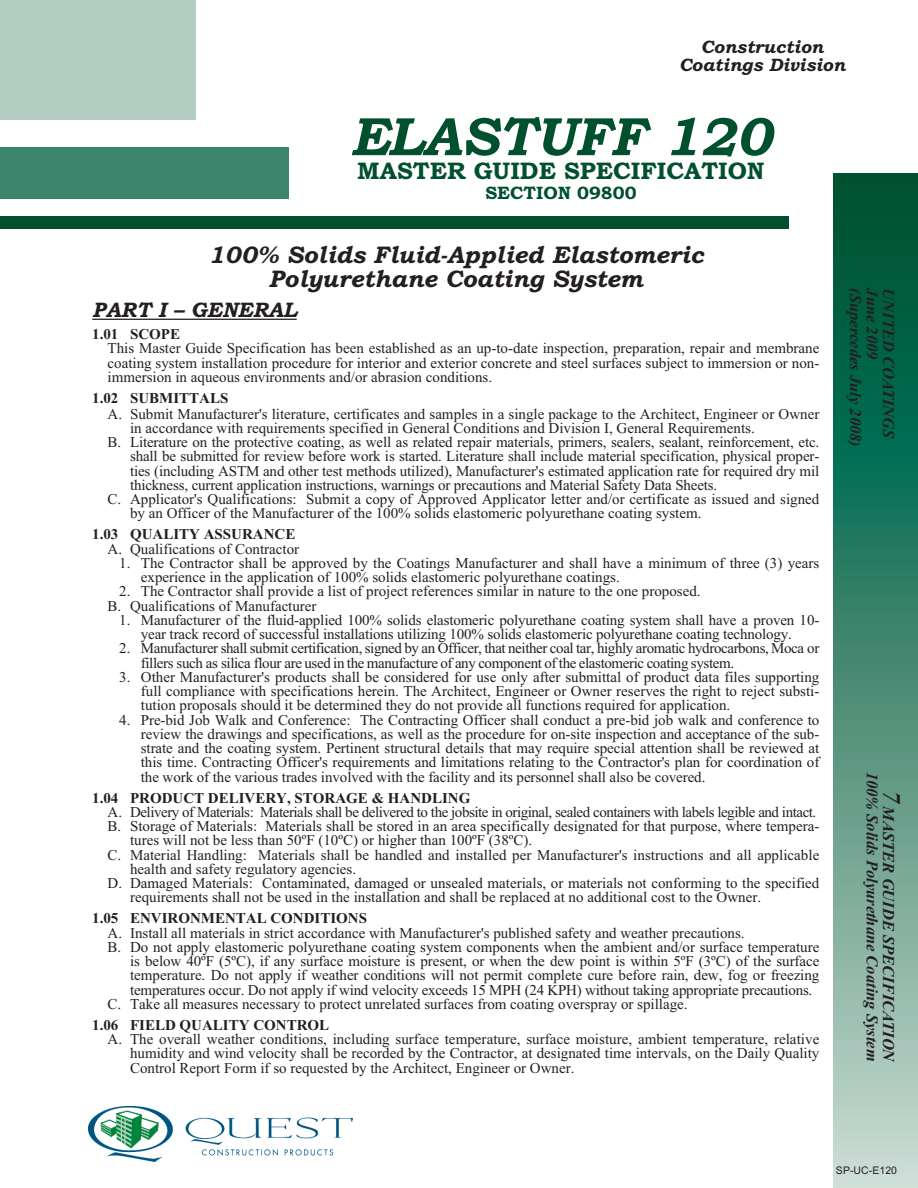
<style>
.page{position:relative;width:918px;height:1188px;background:#fff}
.page>*{position:absolute;margin:0;border:0;box-sizing:border-box;transform-origin:0 0}
.t1{font:italic 700 54px "Bookman Old Style";letter-spacing:-.01em;color:#00502e}
.t2{font:italic 700 24px/24px "Bookman Old Style";color:#231f20;text-align:center}
.t3{font:700 24px "Bookman Old Style";color:#00502e}
.t4{font:italic 700 21px "Bookman Old Style";color:#231f20}
.t5{font:italic 700 18px/18px "Bookman Old Style";color:#231f20;text-align:center}
.t6{font:700 18px "Bookman Old Style";color:#00502e}
.t7{font:italic 700 16.5px "Times New Roman";color:#231f20}
.t8{font:15px/14.2px "Times New Roman";color:#231f20;text-align:justify}
.t9{font:15px/14.2px "Times New Roman";letter-spacing:-.025em;color:#231f20}
.t10{font:700 15px "Times New Roman";color:#231f20}
.t11{font:15px "Times New Roman";letter-spacing:-.03em;color:#231f20}
.t12{font:10.5px "Arial";letter-spacing:.005em;color:#231f20}
.s1{font-size:25.5px}
</style>
<div class="page">
<div style="left:0;top:0;width:196px;height:119px;background:#b2cdc2"></div>
<div style="left:0;top:147px;width:289px;height:52px;background:#3d846c"></div>
<div style="left:0;top:216px;width:789px;height:13px;background:#00502e"></div>
<svg style="left:833px;top:173px;width:85px;height:1015px;background:#4e8f79"></svg>
<hr style="left:92px;top:319px;width:205px;height:1px;background:#231f20">
<img style="left:89px;top:1106px;width:264px;height:56px">
<p class="t5" style="left:679px;top:37px;width:168px">Construction<br>Coatings Division</p>
<h1 class="t1" style="left:350px;top:105px;width:423px">ELASTUFF 120</h1>
<h2 class="t3" style="left:357px;top:157px;width:409px">MASTER GUIDE SPECIFICATION</h2>
<p class="t6" style="left:485px;top:182px;width:153px">SECTION 09800</p>
<h2 class="t2" style="left:208px;top:242px;width:497px">100% Solids Fluid-Applied Elastomeric<br>Polyurethane Coating System</h2>
<h3 class="t4" style="left:92px;top:297px;width:206px">PART I – GENERAL</h3>
<p class="t10" style="left:92px;top:325px;width:89px">1.01 SCOPE</p>
<p class="t8" style="left:108px;top:341px;width:713px">This Master Guide Specification has been established as an up-to-date inspection, preparation, repair and membrane coating system installation procedure for interior and exterior concrete and steel surfaces subject to immersion or non&shy;immersion in aqueous environments and/or abrasion conditions.</p>
<p class="t10" style="left:92px;top:389px;width:138px">1.02 SUBMITTALS</p>
<p class="t8" style="left:108px;top:406px;width:713px">A. Submit Manufacturer's literature, certificates and samples in a single package to the Architect, Engineer or Owner</p>
<p class="t8" style="left:130px;top:421px;width:626px">in accordance with requirements specified in General Conditions and Division I, General Requirements.</p>
<p class="t8" style="left:108px;top:435px;width:713px">B. Literature on the protective coating, as well as related repair materials, primers, sealers, sealant, reinforcement, etc.</p>
<p class="t8" style="left:130px;top:449px;width:691px">shall be submitted for review before work is started. Literature shall include material specification, physical proper-</p>
<p class="t8" style="left:130px;top:463px;width:691px">ties (including ASTM and other test methods utilized), Manufacturer's estimated application rate for required dry mil</p>
<p class="t8" style="left:130px;top:478px;width:589px">thickness, current application instructions, warnings or precautions and Material Safety Data Sheets.</p>
<p class="t8" style="left:108px;top:492px;width:713px">C. Applicator's Qualifications: Submit a copy of Approved Applicator letter and/or certificate as issued and signed</p>
<p class="t8" style="left:130px;top:506px;width:573px">by an Officer of the Manufacturer of the 100% solids elastomeric polyurethane coating system.</p>
<p class="t10" style="left:92px;top:525px;width:205px">1.03 QUALITY ASSURANCE</p>
<p class="t8" style="left:108px;top:541px;width:193px">A. Qualifications of Contractor</p>
<p class="t8" style="left:141px;top:556px;width:680px;text-indent:-22px">1. The Contractor shall be approved by the Coatings Manufacturer and shall have a minimum of three (3) years experience in the application of 100% solids elastomeric polyurethane coatings.</p>
<p class="t8" style="left:108px;top:584px;width:595px;text-indent:12px">2. The Contractor shall provide a list of project references similar in nature to the one proposed.<br>B. Qualifications of Manufacturer</p>
<p class="t8" style="left:119px;top:613px;width:702px;text-align:center">1. Manufacturer of the fluid-applied 100% solids elastomeric polyurethane coating system shall have a proven 10- year track record of successful installations utilizing 100% solids elastomeric polyurethane coating technology.</p>
<p class="t9" style="left:141px;top:641px;width:680px;text-indent:-22px">2. Manufacturer shall submit certification, signed by an Officer, that neither coal tar, highly aromatic hydrocarbons, Moca or fillers such as silica flour are used in the manufacture of any component of the elastomeric coating system.</p>
<p class="t8" style="left:141px;top:670px;width:680px;text-indent:-22px">3. Other Manufacturer's products shall be considered for use only after submittal of product data files supporting full compliance with specifications herein. The Architect, Engineer or Owner reserves the right to reject substi&shy;tution proposals should it be determined they do not provide all functions required for application.</p>
<p class="t8" style="left:141px;top:712px;width:680px;text-indent:-22px">4. Pre-bid Job Walk and Conference: The Contracting Officer shall conduct a pre-bid job walk and conference to review the drawings and specifications, as well as the procedure for on-site inspection and acceptance of the sub&shy;strate and the coating system. Pertinent structural details that may require special attention shall be reviewed at this time. Contracting Officer's requirements and limitations relating to the Contractor's plan for coordination of the work of the various trades involved with the facility and its personnel shall also be covered.</p>
<p class="t10" style="left:92px;top:789px;width:380px">1.04 PRODUCT DELIVERY, STORAGE &amp; HANDLING</p>
<p class="t11" style="left:108px;top:803px;width:710px">A. Delivery of Materials: Materials shall be delivered to the jobsite in original, sealed containers with labels legible and intact.</p>
<p class="t8" style="left:108px;top:819px;width:713px">B. Storage of Materials: Materials shall be stored in an area specifically designated for that purpose, where tempera-</p>
<p class="t8" style="left:130px;top:833px;width:404px">tures will not be less than 50ºF (10ºC) or higher than 100ºF (38ºC).</p>
<p class="t8" style="left:108px;top:847px;width:713px">C. Material Handling: Materials shall be handled and installed per Manufacturer's instructions and all applicable</p>
<p class="t8" style="left:130px;top:862px;width:228px">health and safety regulatory agencies.</p>
<p class="t8" style="left:108px;top:876px;width:713px">D. Damaged Materials: Contaminated, damaged or unsealed materials, or materials not conforming to the specified</p>
<p class="t8" style="left:130px;top:890px;width:633px">requirements shall not be used in the installation and shall be replaced at no additional cost to the Owner.</p>
<p class="t10" style="left:92px;top:909px;width:276px">1.05 ENVIRONMENTAL CONDITIONS</p>
<p class="t8" style="left:108px;top:925px;width:639px">A. Install all materials in strict accordance with Manufacturer's published safety and weather precautions.</p>
<p class="t8" style="left:108px;top:940px;width:713px">B. Do not apply elastomeric polyurethane coating system components when the ambient and/or surface temperature</p>
<p class="t8" style="left:130px;top:954px;width:691px">is below 40ºF (5ºC), if any surface moisture is present, or when the dew point is within 5ºF (3ºC) of the surface</p>
<p class="t8" style="left:130px;top:968px;width:691px">temperature. Do not apply if weather conditions will not permit complete cure before rain, dew, fog or freezing</p>
<p class="t8" style="left:130px;top:982px;width:684px">temperatures occur. Do not apply if wind velocity exceeds 15 MPH (24 KPH) without taking appropriate precautions.</p>
<p class="t8" style="left:108px;top:997px;width:582px">C. Take all measures necessary to protect unrelated surfaces from coating overspray or spillage.</p>
<p class="t10" style="left:92px;top:1016px;width:238px">1.06 FIELD QUALITY CONTROL</p>
<p class="t8" style="left:130px;top:1032px;width:691px;text-indent:-22px">A. The overall weather conditions, including surface temperature, surface moisture, ambient temperature, relative humidity and wind velocity shall be recorded by the Contractor, at designated time intervals, on the Daily Quality Control Report Form if so requested by the Architect, Engineer or Owner.</p>
<p class="t7" style="left:882px;top:288px;width:73px;rotate:90deg">June 2009</p>
<p class="t7" style="left:866px;top:288px;width:162px;rotate:90deg">(Supercedes July 2008)</p>
<p class="t7" style="left:899px;top:288px;width:152px;rotate:90deg">UNITED COATINGS</p>
<p class="t7" style="left:882px;top:772px;width:291px;rotate:90deg">100% Solids Polyurethane Coating System</p>
<p class="t7" style="left:899px;top:790px;width:275px;rotate:90deg"><span class="s1">7</span> MASTER GUIDE SPECIFICATION</p>
<p class="t12" style="left:836px;top:1164px;width:63px">SP-UC-E120</p>
</div>
